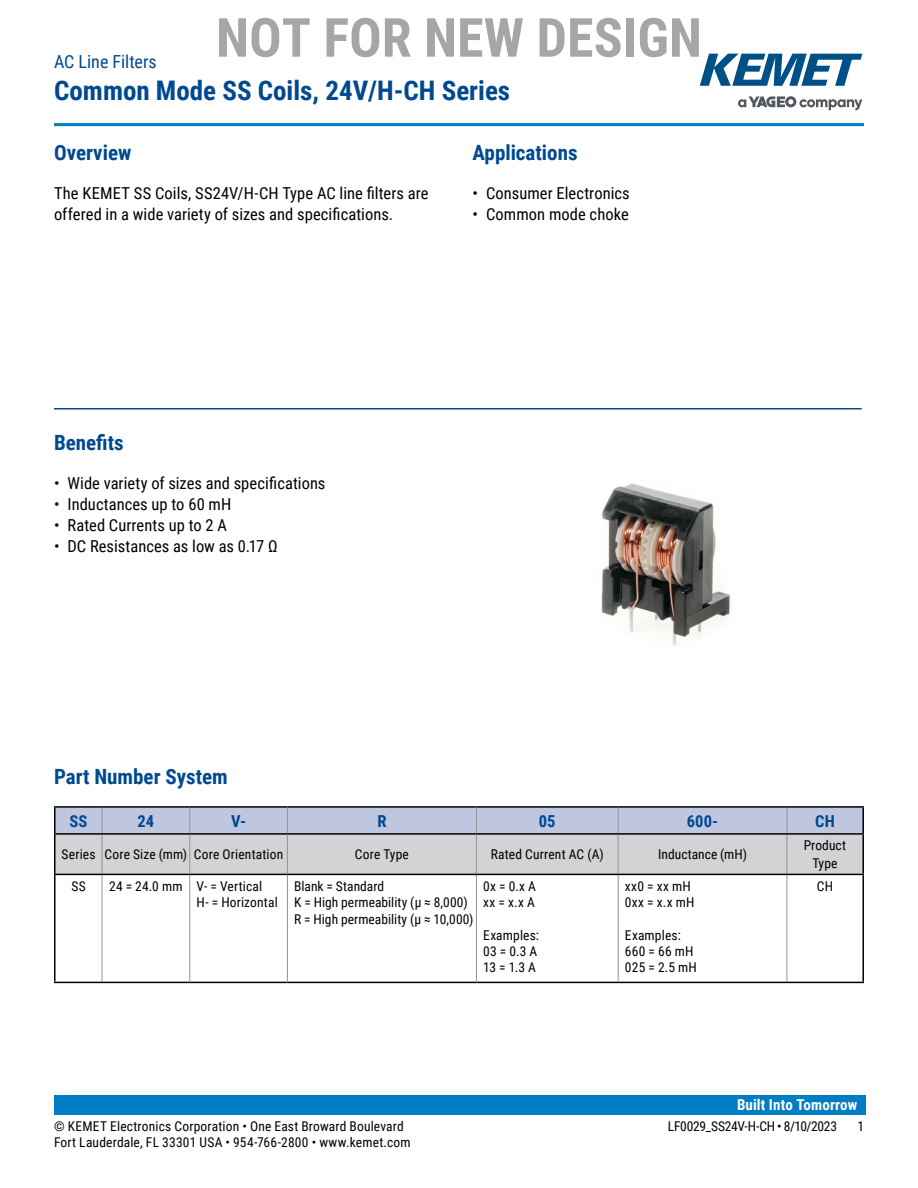
<style>
.page{position:relative;width:918px;height:1188px;background:#fff}
.page>*{position:absolute;margin:0;border:0;box-sizing:border-box;transform-origin:0 0}
.t1{font:700 54px "Roboto Condensed";color:rgb(0 0 0/.35)}
.t2{font:700 27px "Roboto Condensed";color:#004990}
.t3{font:700 21px "Roboto Condensed";color:#004990}
.t4{font:18px "Roboto Condensed";color:#004990}
.t5{font:16.5px/21px "Roboto Condensed";letter-spacing:.005em;color:#000}
.t6{font:700 16.5px "Roboto Condensed";letter-spacing:.01em;color:#004990}
.t7{font:700 15px "Roboto Condensed";letter-spacing:.01em;color:#fff}
.t8{font:13.5px/16.2px "Roboto Condensed";letter-spacing:.01em;color:#000}
.t9{font:13.5px "Roboto Condensed";letter-spacing:-.02em;color:#000}
</style>
<div class="page">
<svg style="left:738px;top:96px;width:124px;height:14px"></svg>
<svg style="left:700px;top:54px;width:162px;height:32px"></svg>
<hr style="left:54px;top:123px;width:810px;height:3px;background:#007dc3">
<div style="left:54px;top:1095px;width:811px;height:20px;background:#007dc3"></div>
<hr style="left:54px;top:408px;width:808px;height:2px;background:#004990">
<img style="left:601px;top:483px;width:130px;height:163px">
<hr style="left:54px;top:835px;width:2px;height:39px;background:#000">
<hr style="left:862px;top:835px;width:2px;height:39px;background:#000">
<hr style="left:54px;top:875px;width:2px;height:107px;background:#000">
<hr style="left:862px;top:875px;width:2px;height:107px;background:#000">
<hr style="left:54px;top:982px;width:48px;height:1px;background:#000">
<hr style="left:102px;top:982px;width:88px;height:1px;background:#000">
<hr style="left:190px;top:982px;width:97px;height:1px;background:#000">
<hr style="left:287px;top:982px;width:189px;height:1px;background:#000">
<hr style="left:476px;top:982px;width:142px;height:1px;background:#000">
<hr style="left:618px;top:982px;width:169px;height:1px;background:#000">
<hr style="left:787px;top:982px;width:77px;height:1px;background:#000">
<hr style="left:54px;top:806px;width:48px;height:2px;background:#000">
<hr style="left:54px;top:808px;width:2px;height:25px;background:#000">
<hr style="left:102px;top:806px;width:88px;height:2px;background:#000">
<hr style="left:190px;top:806px;width:97px;height:2px;background:#000">
<hr style="left:287px;top:806px;width:189px;height:2px;background:#000">
<hr style="left:476px;top:806px;width:142px;height:2px;background:#000">
<hr style="left:618px;top:806px;width:169px;height:2px;background:#000">
<hr style="left:787px;top:806px;width:77px;height:2px;background:#000">
<hr style="left:862px;top:808px;width:2px;height:25px;background:#000">
<svg style="left:55px;top:807px;width:808px;height:175px"></svg>
<hr style="left:54px;top:874px;width:48px;height:1px;background:#000">
<hr style="left:102px;top:874px;width:88px;height:1px;background:#000">
<hr style="left:190px;top:874px;width:97px;height:1px;background:#000">
<hr style="left:287px;top:874px;width:189px;height:1px;background:#000">
<hr style="left:476px;top:874px;width:142px;height:1px;background:#000">
<hr style="left:618px;top:874px;width:169px;height:1px;background:#000">
<hr style="left:787px;top:874px;width:77px;height:1px;background:#000">
<hr style="left:54px;top:833px;width:48px;height:2px;background:#000">
<hr style="left:102px;top:833px;width:88px;height:2px;background:#000">
<hr style="left:190px;top:833px;width:97px;height:2px;background:#000">
<hr style="left:287px;top:833px;width:189px;height:2px;background:#000">
<hr style="left:476px;top:833px;width:142px;height:2px;background:#000">
<hr style="left:618px;top:833px;width:169px;height:2px;background:#000">
<hr style="left:787px;top:833px;width:77px;height:2px;background:#000">
<h1 class="t1" style="left:216px;top:0;width:487px">NOT FOR NEW DESIGN</h1>
<h3 class="t4" style="left:54px;top:48px;width:104px">AC Line Filters</h3>
<h2 class="t2" style="left:54px;top:71px;width:458px">Common Mode SS Coils, 24V/H-CH Series</h2>
<h3 class="t3" style="left:54px;top:138px;width:79px">Overview</h3>
<p class="t5" style="left:54px;top:182px;width:376px">The KEMET SS Coils, SS24V/H-CH Type AC line filters are offered in a wide variety of sizes and specifications.</p>
<h3 class="t3" style="left:473px;top:138px;width:107px">Applications</h3>
<p class="t5" style="left:473px;top:182px;width:159px">• Consumer Electronics</p>
<p class="t5" style="left:473px;top:203px;width:158px">• Common mode choke</p>
<h3 class="t3" style="left:54px;top:428px;width:71px">Benefits</h3>
<p class="t5" style="left:54px;top:472px;width:273px">• Wide variety of sizes and specifications</p>
<p class="t5" style="left:54px;top:493px;width:179px">• Inductances up to 60 mH</p>
<p class="t5" style="left:54px;top:514px;width:175px">• Rated Currents up to 2 A</p>
<p class="t5" style="left:54px;top:535px;width:225px">• DC Resistances as low as 0.17 Ω</p>
<h3 class="t3" style="left:54px;top:762px;width:175px">Part Number System</h3>
<p class="t6" style="left:69px;top:809px;width:20px">SS</p>
<p class="t6" style="left:138px;top:809px;width:18px">24</p>
<p class="t6" style="left:231px;top:809px;width:16px">V-</p>
<p class="t6" style="left:377px;top:809px;width:11px">R</p>
<p class="t6" style="left:539px;top:809px;width:18px">05</p>
<p class="t6" style="left:687px;top:809px;width:33px">600-</p>
<p class="t6" style="left:815px;top:809px;width:21px">CH</p>
<p class="t8" style="left:62px;top:846px;width:223px">Series Core Size (mm) Core Orientation</p>
<p class="t8" style="left:355px;top:846px;width:56px">Core Type</p>
<p class="t8" style="left:491px;top:846px;width:115px">Rated Current AC (A)</p>
<p class="t8" style="left:658px;top:846px;width:91px">Inductance (mH)</p>
<p class="t8" style="left:804px;top:836px;width:44px;line-height:18px;text-align:center">Product<br>Type</p>
<p class="t8" style="left:71px;top:878px;width:16px">SS</p>
<p class="t8" style="left:197px;top:878px;width:83px;text-indent:-87px">24 = 24.0 mm V- = Vertical<br>H- = Horizontal</p>
<p class="t8" style="left:294px;top:878px;width:181px">Blank = Standard<br>K = High permeability (μ ≈ 8,000)<br>R = High permeability (μ ≈ 10,000)</p>
<p class="t8" style="left:483px;top:878px;width:54px">0x = 0.x A xx = x.x A</p>
<p class="t8" style="left:483px;top:926px;width:57px">Examples:<br>03 = 0.3 A<br>13 = 1.3 A</p>
<p class="t8" style="left:625px;top:878px;width:71px">xx0 = xx mH<br>0xx = x.x mH</p>
<p class="t8" style="left:625px;top:926px;width:73px">Examples:<br>660 = 66 mH<br>025 = 2.5 mH</p>
<p class="t8" style="left:817px;top:878px;width:18px">CH</p>
<p class="t7" style="left:737px;top:1094px;width:122px">Built Into Tomorrow</p>
<p class="t8" style="left:54px;top:1117px;width:351px">© KEMET Electronics Corporation • One East Broward Boulevard</p>
<p class="t9" style="left:668px;top:1116px;width:171px">LF0029_SS24V-H-CH • 8/10/2023</p>
<p class="t8" style="left:857px;top:1117px;width:8px">1</p>
<p class="t8" style="left:54px;top:1133px;width:358px">Fort Lauderdale, FL 33301 USA • 954-766-2800 • www.kemet.com</p>
</div>
